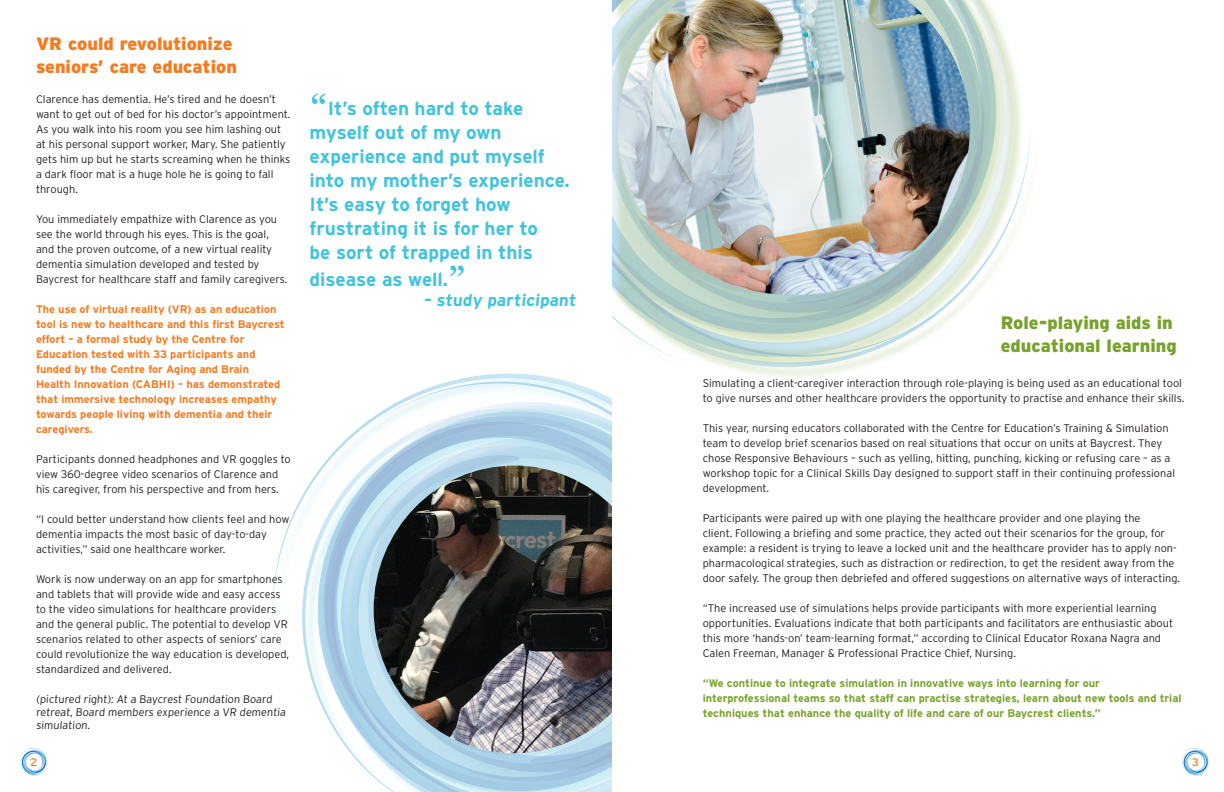
<style>
.page{position:relative;width:1224px;height:792px;background:#fff}
.page>*{position:absolute;margin:0;border:0;box-sizing:border-box;transform-origin:0 0}
.t1{font:700 19px/24px "Interstate";color:#42c3dc}
.t2{font:900 18px/23px "Interstate";color:#f47b21}
.t3{font:900 18px/23px "Interstate";color:#78a22d}
.t4{font:700 17px "Interstate";color:#42c3dc}
.t5{font:300 11px/15px "Interstate";color:#231f20}
.t6{font:700 11px/15px "Interstate";color:#f47b21}
.t7{font:700 11px/15px "Interstate";color:#78a22d}
.t8{font:11px "Interstate";color:#f47b21}
.s1{font-family:"Sabon";font-weight:600;font-size:38px}
</style>
<div class="page">
<svg style="left:273px;top:374px;width:297px;height:337px"></svg>
<svg style="left:324px;top:382px;width:288px;height:410px"></svg>
<img style="left:374px;top:466px;width:238px;height:287px">
<div style="left:614px;top:0;width:429px;height:380px;background:#78a22d;opacity:.7"></div>
<svg style="left:614px;top:0;width:417px;height:367px"></svg>
<svg style="left:614px;top:0;width:398px;height:357px"></svg>
<svg style="left:612px;top:0;width:378px;height:335px"></svg>
<svg style="left:1181px;top:748px;width:28px;height:27px"></svg>
<svg style="left:19px;top:748px;width:28px;height:27px"></svg>
<img style="left:618px;top:0;width:352px;height:295px">
<p class="t2" style="left:36px;top:32px;width:203px">VR could revolutionize seniors’ care education</p>
<p class="t5" style="left:36px;top:92px;width:256px">Clarence has dementia. He’s tired and he doesn’t want to get out of bed for his doctor’s appointment.<br>As you walk into his room you see him lashing out at his personal support worker, Mary. She patiently gets him up but he starts screaming when he thinks a dark floor mat is a huge hole he is going to fall through.</p>
<p class="t5" style="left:36px;top:212px;width:253px">You immediately empathize with Clarence as you see the world through his eyes. This is the goal, and the proven outcome, of a new virtual reality dementia simulation developed and tested by Baycrest for healthcare staff and family caregivers.</p>
<p class="t6" style="left:36px;top:302px;width:250px">The use of virtual reality (VR) as an education tool is new to healthcare and this first Baycrest effort – a formal study by the Centre for Education tested with 33 participants and funded by the Centre for Aging and Brain Health Innovation (CABHI) – has demonstrated that immersive technology increases empathy towards people living with dementia and their caregivers.</p>
<p class="t5" style="left:36px;top:452px;width:256px">Participants donned headphones and VR goggles to view 360-degree video scenarios of Clarence and his caregiver, from his perspective and from hers.</p>
<p class="t5" style="left:36px;top:512px;width:255px">“I could better understand how clients feel and how dementia impacts the most basic of day-to-day activities,” said one healthcare worker.</p>
<p class="t5" style="left:36px;top:572px;width:255px">Work is now underway on an app for smartphones and tablets that will provide wide and easy access to the video simulations for healthcare providers and the general public. The potential to develop VR scenarios related to other aspects of seniors’ care could revolutionize the way education is developed, standardized and delivered.</p>
<p class="t5" style="left:36px;top:692px;width:252px;line-height:13.2px">(pictured right): At a Baycrest Foundation Board retreat, Board members experience a VR dementia simulation.</p>
<p class="t1" style="left:310px;top:96px;width:262px"><span class="s1">“</span>It’s often hard to take myself out of my own experience and put myself into my mother’s experience.<br>It’s easy to forget how frustrating it is for her to<br>be sort of trapped in this</p>
<p class="t1" style="left:310px;top:267px;width:158px">disease as well.<span class="s1">”</span></p>
<p class="t4" style="left:424px;top:290px;width:156px">– study participant</p>
<p class="t3" style="left:1001px;top:311px;width:178px">Role-playing aids in educational learning</p>
<p class="t5" style="left:703px;top:376px;width:483px">Simulating a client-caregiver interaction through role-playing is being used as an educational tool to give nurses and other healthcare providers the opportunity to practise and enhance their skills.</p>
<p class="t5" style="left:703px;top:421px;width:474px">This year, nursing educators collaborated with the Centre for Education’s Training &amp; Simulation team to develop brief scenarios based on real situations that occur on units at Baycrest. They chose Responsive Behaviours – such as yelling, hitting, punching, kicking or refusing care – as a workshop topic for a Clinical Skills Day designed to support staff in their continuing professional development.</p>
<p class="t5" style="left:703px;top:511px;width:479px">Participants were paired up with one playing the healthcare provider and one playing the<br>client. Following a briefing and some practice, they acted out their scenarios for the group, for example: a resident is trying to leave a locked unit and the healthcare provider has to apply non&shy;pharmacological strategies, such as distraction or redirection, to get the resident away from the door safely. The group then debriefed and offered suggestions on alternative ways of interacting.</p>
<p class="t5" style="left:703px;top:601px;width:472px">“The increased use of simulations helps provide participants with more experiential learning opportunities. Evaluations indicate that both participants and facilitators are enthusiastic about this more ‘hands-on’ team-learning format,” according to Clinical Educator Roxana Nagra and Calen Freeman, Manager &amp; Professional Practice Chief, Nursing.</p>
<p class="t7" style="left:703px;top:676px;width:480px">“We continue to integrate simulation in innovative ways into learning for our interprofessional teams so that staff can practise strategies, learn about new tools and trial techniques that enhance the quality of life and care of our Baycrest clients.”</p>
<p class="t8" style="left:30px;top:755px;width:8px">2</p>
<p class="t8" style="left:1192px;top:755px;width:8px">3</p>
</div>
